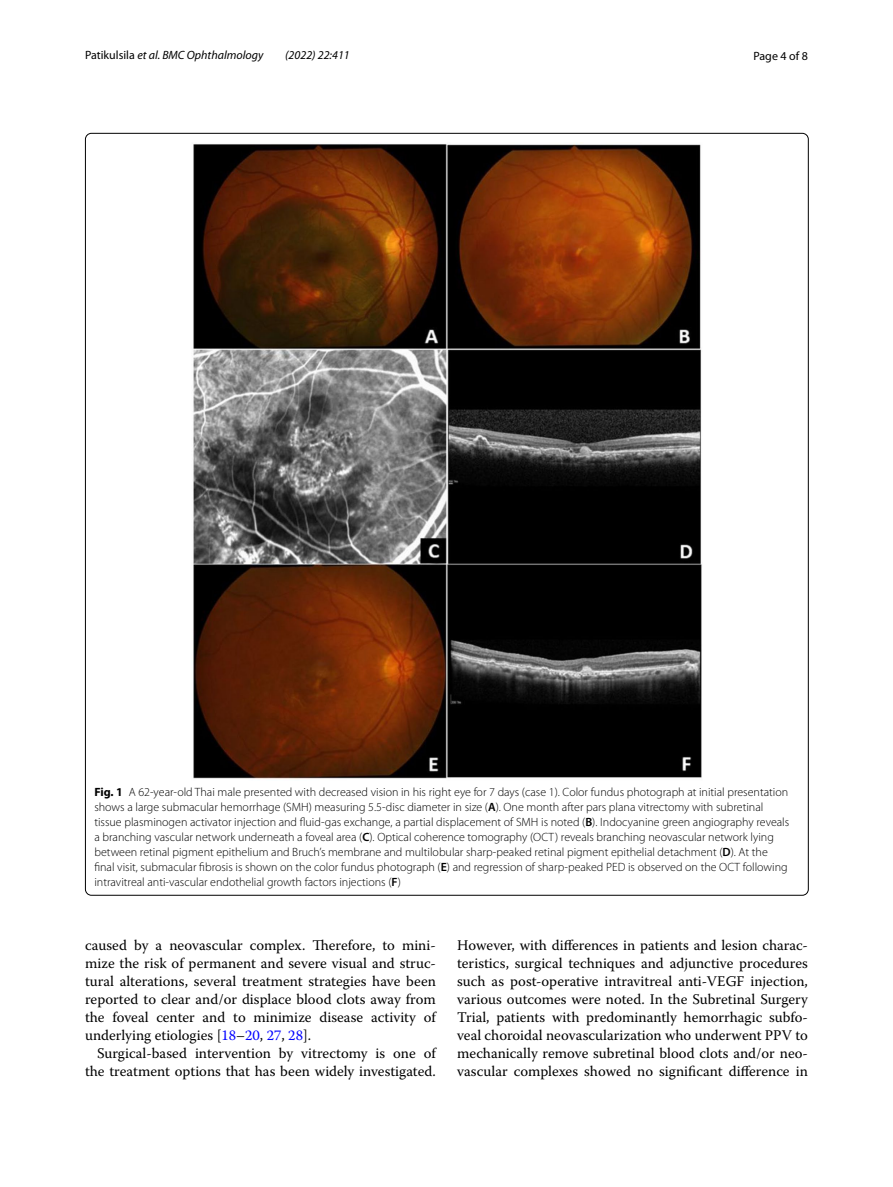
<style>
.page{position:relative;width:893px;height:1187px;background:#fff}
.page>*{position:absolute;margin:0;border:0;box-sizing:border-box;transform-origin:0 0}
.t1{font:14.7px/18px "Warnock Pro";color:#000;text-align:justify}
.t2{font:300 12px/15px "Myriad Pro";color:#000}
.t3{font:italic 12px "Myriad Pro";color:#000}
.t4{font:12px "Myriad Pro";color:#000}
.s1{font-style:normal}
.s2{font-weight:700}
.s3{font-weight:600}
.s4{color:#00f}
</style>
<div class="page">
<img style="left:193px;top:142px;width:509px;height:637px">
<p class="t3" style="left:85px;top:48px;width:180px"><span class="s1">Patikulsila</span> et al. BMC Ophthalmology</p>
<p class="t3" style="left:285px;top:48px;width:66px">(2022) 22:411</p>
<p class="t4" style="left:753px;top:48px;width:56px">Page 4 of 8</p>
<p class="t2" style="left:94px;top:784px;width:696px"><span class="s2">Fig. 1</span> A 62-year-old Thai male presented with decreased vision in his right eye for 7 days (case 1). Color fundus photograph at initial presentation shows a large submacular hemorrhage (SMH) measuring 5.5-disc diameter in size (<span class="s3">A</span>). One month after pars plana vitrectomy with subretinal tissue plasminogen activator injection and fluid-gas exchange, a partial displacement of SMH is noted (<span class="s3">B</span>). Indocyanine green angiography reveals a branching vascular network underneath a foveal area (<span class="s3">C</span>). Optical coherence tomography (OCT) reveals branching neovascular network lying between retinal pigment epithelium and Bruch’s membrane and multilobular sharp-peaked retinal pigment epithelial detachment (<span class="s3">D</span>). At the final visit, submacular fibrosis is shown on the color fundus photograph (<span class="s3">E</span>) and regression of sharp-peaked PED is observed on the OCT following intravitreal anti-vascular endothelial growth factors injections (<span class="s3">F</span>)</p>
<p class="t1" style="left:85px;top:935px;width:352px">caused by a neovascular complex. Therefore, to mini&shy;mize the risk of permanent and severe visual and struc&shy;tural alterations, several treatment strategies have been reported to clear and/or displace blood clots away from the foveal center and to minimize disease activity of underlying etiologies [<span class="s4">18</span>–<span class="s4">20</span>, <span class="s4">27</span>, <span class="s4">28</span>].</p>
<p class="t1" style="left:85px;top:1043px;width:352px;text-align:right">Surgical-based intervention by vitrectomy is one of the treatment options that has been widely investigated.</p>
<p class="t1" style="left:457px;top:935px;width:352px">However, with differences in patients and lesion charac&shy;teristics, surgical techniques and adjunctive procedures such as post-operative intravitreal anti-VEGF injection, various outcomes were noted. In the Subretinal Surgery Trial, patients with predominantly hemorrhagic subfo&shy;veal choroidal neovascularization who underwent PPV to mechanically remove subretinal blood clots and/or neo&shy;vascular complexes showed no significant difference in</p>
</div>
